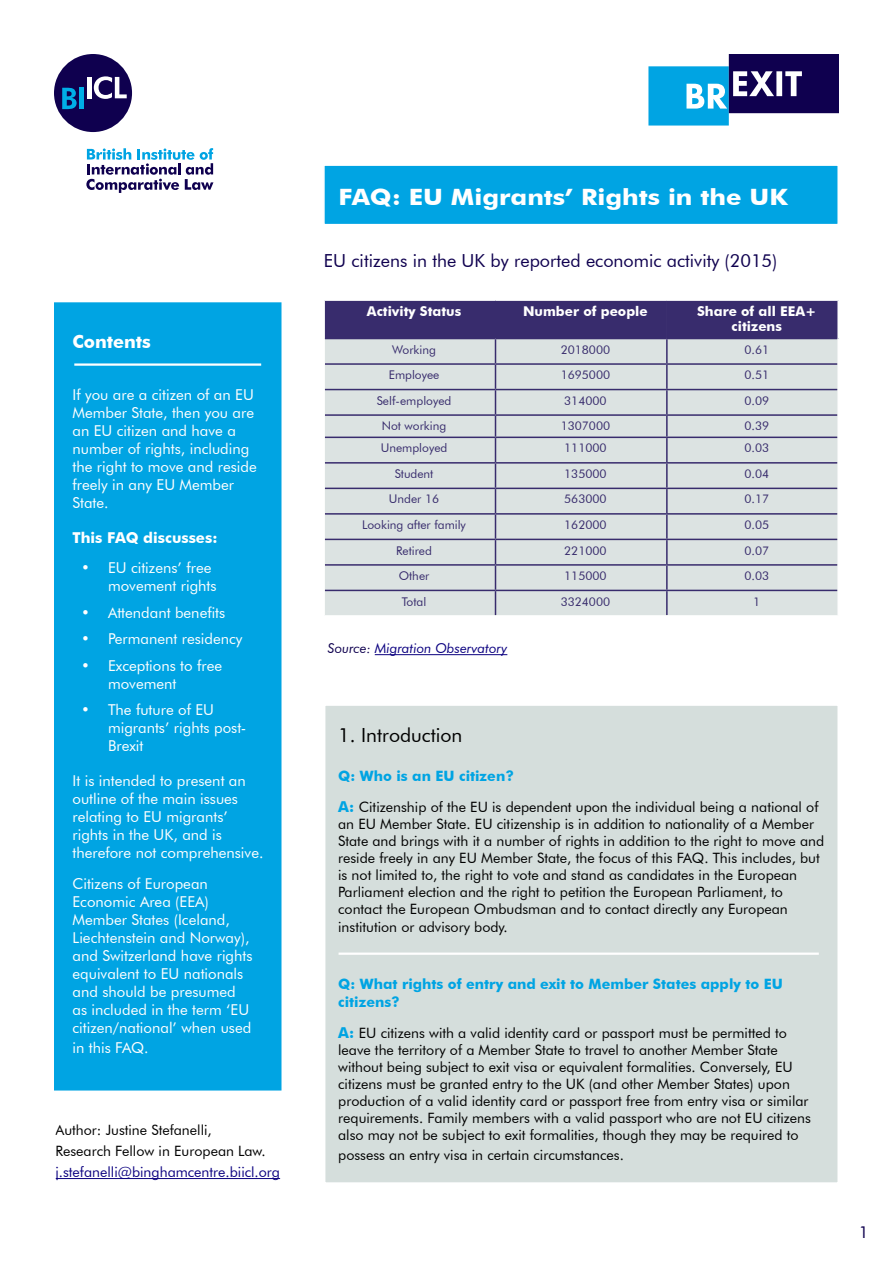
<style>
.page{position:relative;width:893px;height:1263px;background:#fff}
.page>*{position:absolute;margin:0;border:0;box-sizing:border-box;transform-origin:0 0}
.t1{font:700 22.5px "Futura BT";color:#fff;scale:1.13 1}
.t2{font:19.5px "Futura BT";color:#000}
.t3{font:18px "Futura BT";color:#0f004f}
.t4{font:700 18px "Futura BT";color:#fff}
.t5{font:16.5px "Futura BT";color:#0f004f}
.t6{font:15px/18px "Futura BT";color:#fff}
.t7{font:700 15px "Futura BT";color:#fff}
.t8{font:14.25px/17.2px "Futura BT";color:#000}
.t9{font:700 14.25px/18px "Futura BT";color:#00a4e3}
.t10{font:14.25px "Futura BT";color:#0b0080}
.t11{font:700 13.5px/15px "Futura BT";color:#fff;text-align:center}
.t12{font:italic 13.5px "Futura BT";color:#0b0080}
.t13{font:12px "Futura BT";color:#0f004f}
.s1{color:#0f004f}
.s2{font-weight:700;color:#00a4e3}
.s3{font-weight:700;font-size:15px;color:#00a4e3}
</style>
<div class="page">
<div style="left:323px;top:164px;width:516px;height:61px;background:#00a4e3;border:2px solid #fff"></div>
<svg style="left:86px;top:148px;width:127px;height:45px"></svg>
<div style="left:54px;top:54px;width:78px;height:78px;background:#0f004f;border-radius:50%"></div>
<svg style="left:62px;top:88px;width:15px;height:21px"></svg>
<hr style="left:79px;top:88px;width:4px;height:21px;background:#00aee7">
<hr style="left:87px;top:77px;width:4px;height:21px;background:#fff">
<svg style="left:94px;top:76px;width:33px;height:23px"></svg>
<div style="left:325px;top:705px;width:513px;height:478px;background:#d5dedc"></div>
<div style="left:324px;top:704px;width:515px;height:480px;border:2px solid #fff"></div>
<div style="left:55px;top:303px;width:226px;height:787px;background:#00a4e3"></div>
<div style="left:54px;top:302px;width:227px;height:788px;border:2px solid #00a4e3"></div>
<svg style="left:648px;top:54px;width:191px;height:72px"></svg>
<div style="left:667px;top:300px;width:171px;height:38px;background:#382c6d"></div>
<div style="left:668px;top:339px;width:169px;height:276px;background:#dce3e2"></div>
<hr style="left:666px;top:301px;width:2px;height:37px;background:#0f004f">
<hr style="left:667px;top:338px;width:170px;height:1px;background:#0f004f">
<hr style="left:666px;top:339px;width:2px;height:24px;background:#0f004f">
<hr style="left:667px;top:363px;width:170px;height:2px;background:#0f004f">
<hr style="left:666px;top:365px;width:2px;height:24px;background:#0f004f">
<hr style="left:667px;top:389px;width:170px;height:1px;background:#0f004f">
<hr style="left:666px;top:390px;width:2px;height:24px;background:#0f004f">
<hr style="left:667px;top:414px;width:170px;height:2px;background:#0f004f">
<hr style="left:666px;top:416px;width:2px;height:21px;background:#0f004f">
<hr style="left:667px;top:437px;width:170px;height:1px;background:#0f004f">
<hr style="left:666px;top:438px;width:2px;height:24px;background:#0f004f">
<hr style="left:667px;top:462px;width:170px;height:2px;background:#0f004f">
<hr style="left:666px;top:464px;width:2px;height:24px;background:#0f004f">
<hr style="left:667px;top:488px;width:170px;height:1px;background:#0f004f">
<hr style="left:666px;top:489px;width:2px;height:24px;background:#0f004f">
<hr style="left:667px;top:513px;width:170px;height:2px;background:#0f004f">
<hr style="left:666px;top:515px;width:2px;height:24px;background:#0f004f">
<hr style="left:667px;top:539px;width:170px;height:1px;background:#0f004f">
<hr style="left:666px;top:540px;width:2px;height:24px;background:#0f004f">
<hr style="left:667px;top:564px;width:170px;height:2px;background:#0f004f">
<hr style="left:666px;top:566px;width:2px;height:24px;background:#0f004f">
<svg style="left:325px;top:301px;width:342px;height:314px;background:#bfc3cd"></svg>
<hr style="left:667px;top:590px;width:170px;height:1px;background:#0f004f">
<hr style="left:666px;top:591px;width:2px;height:24px;background:#0f004f">
<hr style="left:667px;top:299px;width:172px;height:2px;background:#fff">
<hr style="left:837px;top:301px;width:2px;height:37px;background:#fff">
<hr style="left:375px;top:654px;width:132px;height:1px;background:#0b0080">
<hr style="left:74px;top:363px;width:187px;height:3px;background:#fff">
<hr style="left:339px;top:952px;width:480px;height:3px;background:#fff">
<hr style="left:56px;top:1178px;width:224px;height:1px;background:#0b0080">
<p class="t4" style="left:73px;top:330px;width:80px">Contents</p>
<p class="t6" style="left:73px;top:385px;width:186px">If you are a citizen of an EU<br>Member State, then you are an EU citizen and have a number of rights, including the right to move and reside freely in any EU Member<br>State.</p>
<p class="t7" style="left:73px;top:528px;width:147px">This FAQ discusses:</p>
<p class="t6" style="left:108px;top:559px;width:110px;text-indent:-27px">• EU citizens’ free movement rights</p>
<p class="t6" style="left:81px;top:603px;width:146px">• Attendant benefits</p>
<p class="t6" style="left:81px;top:630px;width:163px">• Permanent residency</p>
<p class="t6" style="left:108px;top:656px;width:116px;text-indent:-27px">• Exceptions to free movement</p>
<p class="t6" style="left:108px;top:701px;width:140px;text-indent:-27px">• The future of EU migrants’ rights post-<br>Brexit</p>
<p class="t6" style="left:73px;top:772px;width:192px">It is intended to present an outline of the main issues relating to EU migrants’ rights in the UK, and is therefore not comprehensive.</p>
<p class="t6" style="left:73px;top:875px;width:182px">Citizens of European<br>Economic Area (EEA)<br>Member States (Iceland,<br>Liechtenstein and Norway), and Switzerland have rights equivalent to EU nationals and should be presumed as included in the term ‘EU citizen/national’ when used</p>
<p class="t6" style="left:73px;top:1038px;width:78px">in this FAQ.</p>
<p class="t8" style="left:56px;top:1119px;width:212px;line-height:21px">Author: Justine Stefanelli,<br>Research Fellow in European Law.</p>
<p class="t10" style="left:56px;top:1163px;width:226px">j.stefanelli@binghamcentre.biicl.org</p>
<h1 class="t1" style="left:339px;top:183px;width:399px">FAQ: EU Migrants’ Rights in the UK</h1>
<p class="t3" style="left:324px;top:249px;width:455px">EU citizens in the UK by reported economic activity (2015)</p>
<p class="t11" style="left:367px;top:304px;width:96px">Activity Status</p>
<p class="t11" style="left:523px;top:304px;width:126px">Number of people</p>
<p class="t11" style="left:697px;top:304px;width:121px">Share of all EEA+ citizens</p>
<p class="t13" style="left:392px;top:342px;width:45px">Working</p>
<p class="t13" style="left:561px;top:342px;width:51px">2018000</p>
<p class="t13" style="left:744px;top:342px;width:26px">0.61</p>
<p class="t13" style="left:389px;top:368px;width:52px">Employee</p>
<p class="t13" style="left:561px;top:368px;width:51px">1695000</p>
<p class="t13" style="left:744px;top:368px;width:26px">0.51</p>
<p class="t13" style="left:377px;top:393px;width:76px">Self-employed</p>
<p class="t13" style="left:564px;top:393px;width:44px">314000</p>
<p class="t13" style="left:744px;top:393px;width:26px">0.09</p>
<p class="t13" style="left:382px;top:419px;width:66px">Not working</p>
<p class="t13" style="left:561px;top:419px;width:51px">1307000</p>
<p class="t13" style="left:744px;top:419px;width:26px">0.39</p>
<p class="t13" style="left:381px;top:441px;width:68px">Unemployed</p>
<p class="t13" style="left:564px;top:441px;width:44px">111000</p>
<p class="t13" style="left:744px;top:441px;width:26px">0.03</p>
<p class="t13" style="left:395px;top:466px;width:40px">Student</p>
<p class="t13" style="left:564px;top:466px;width:44px">135000</p>
<p class="t13" style="left:744px;top:466px;width:26px">0.04</p>
<p class="t13" style="left:389px;top:492px;width:52px">Under 16</p>
<p class="t13" style="left:564px;top:492px;width:44px">563000</p>
<p class="t13" style="left:744px;top:492px;width:26px">0.17</p>
<p class="t13" style="left:362px;top:517px;width:105px">Looking after family</p>
<p class="t13" style="left:564px;top:517px;width:44px">162000</p>
<p class="t13" style="left:744px;top:517px;width:26px">0.05</p>
<p class="t13" style="left:396px;top:543px;width:37px">Retired</p>
<p class="t13" style="left:564px;top:543px;width:44px">221000</p>
<p class="t13" style="left:744px;top:543px;width:26px">0.07</p>
<p class="t13" style="left:399px;top:568px;width:32px">Other</p>
<p class="t13" style="left:564px;top:568px;width:44px">115000</p>
<p class="t13" style="left:744px;top:568px;width:26px">0.03</p>
<p class="t13" style="left:402px;top:594px;width:26px">Total</p>
<p class="t13" style="left:561px;top:594px;width:51px">3324000</p>
<p class="t13" style="left:753px;top:594px;width:9px">1</p>
<p class="t12" style="left:328px;top:640px;width:181px"><span class="s1">Source:</span> Migration Observatory</p>
<h2 class="t2" style="left:338px;top:723px;width:126px">1. Introduction</h2>
<p class="t8" style="left:338px;top:760px;width:482px;line-height:30.8px"><span class="s2">Q: Who is an EU citizen?<br></span><span class="s3">A:</span> Citizenship of the EU is dependent upon the individual being a national of</p>
<p class="t8" style="left:338px;top:815px;width:488px">an EU Member State. EU citizenship is in addition to nationality of a Member State and brings with it a number of rights in addition to the right to move and reside freely in any EU Member State, the focus of this FAQ. This includes, but is not limited to, the right to vote and stand as candidates in the European Parliament election and the right to petition the European Parliament, to contact the European Ombudsman and to contact directly any European institution or advisory body.</p>
<p class="t9" style="left:338px;top:974px;width:446px">Q: What rights of entry and exit to Member States apply to EU citizens?</p>
<p class="t8" style="left:338px;top:1024px;width:474px"><span class="s3">A:</span> EU citizens with a valid identity card or passport must be permitted to leave the territory of a Member State to travel to another Member State without being subject to exit visa or equivalent formalities. Conversely, EU citizens must be granted entry to the UK (and other Member States) upon production of a valid identity card or passport free from entry visa or similar requirements. Family members with a valid passport who are not EU citizens also may not be subject to exit formalities, though they may be required to</p>
<p class="t8" style="left:338px;top:1146px;width:287px">possess an entry visa in certain circumstances.</p>
<p class="t5" style="left:859px;top:1222px;width:11px">1</p>
</div>
